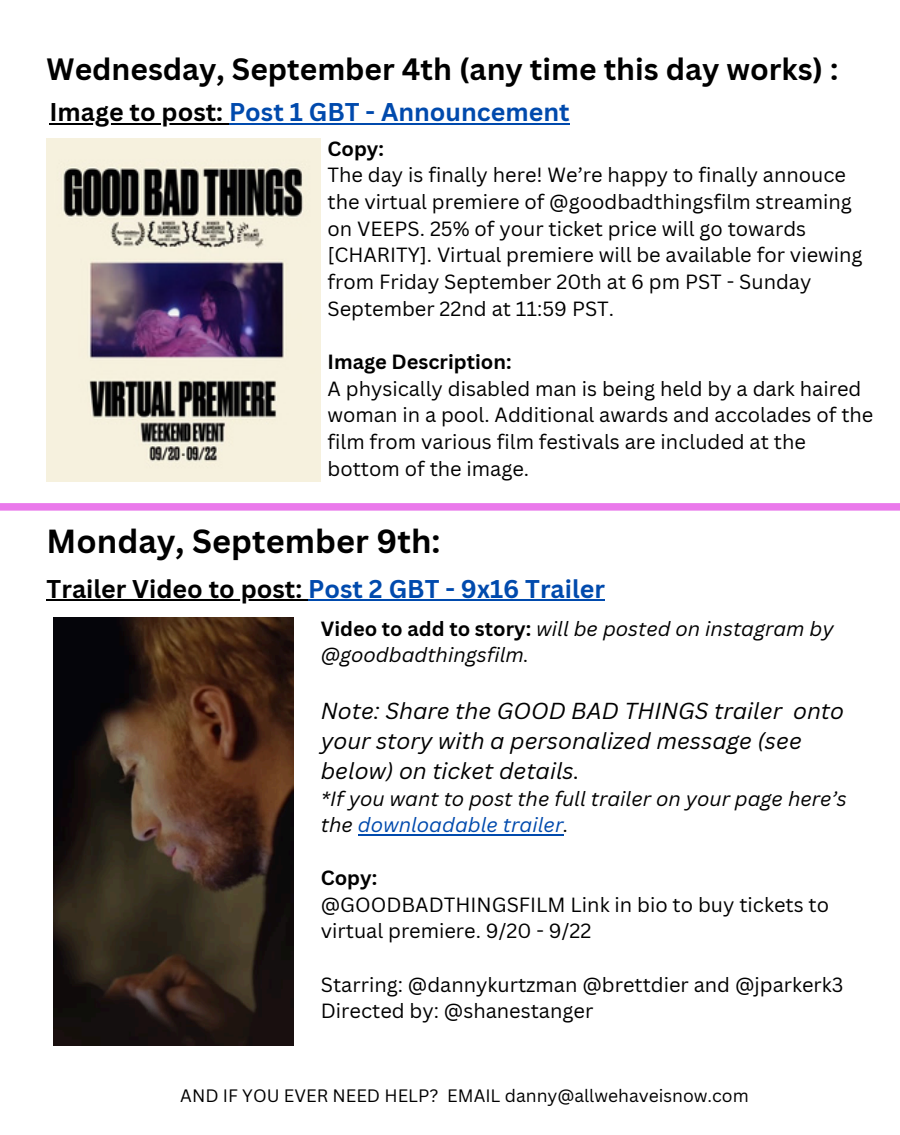
<style>
.page{position:relative;width:900px;height:1135px;background:#fff}
.page>*{position:absolute;margin:0;border:0;box-sizing:border-box;transform-origin:0 0}
.t1{font:700 32.5px "Canva Sans";color:#000}
.t2{font:700 30px "Canva Sans";color:#000}
.t3{font:700 25px "Canva Sans";color:#004aad}
.t4{font:italic 22.5px/30px "Canva Sans";color:#000}
.t5{font:20px/26.8px "Canva Sans";color:#000}
.t6{font:italic 20px/26.8px "Canva Sans";color:#000}
.t7{font:17.5px "Canva Sans";color:#000}
.s1{color:#000}
.s2{font-weight:700}
.s3{font-weight:700;font-style:normal}
.s4{color:#004aad}
</style>
<div class="page">
<img style="left:47px;top:138px;width:273px;height:343px">
<hr style="left:49px;top:123px;width:180px;height:2px;background:#000">
<hr style="left:229px;top:123px;width:341px;height:2px;background:#004aad">
<img style="left:53px;top:617px;width:240px;height:428px">
<hr style="left:358px;top:834px;width:205px;height:1px;background:#004aad">
<hr style="left:47px;top:599px;width:261px;height:2px;background:#000">
<hr style="left:308px;top:599px;width:297px;height:2px;background:#004aad">
<div style="left:0;top:503px;width:900px;height:7px;background:#ea79eb"></div>
<h2 class="t2" style="left:47px;top:48px;width:793px">Wednesday, September 4th (any time this day works) :</h2>
<p class="t3" style="left:49px;top:94px;width:522px"><span class="s1">Image to post:</span> Post 1 GBT - Announcement</p>
<h4 class="t5" style="left:328px;top:134px;width:537px"><span class="s2">Copy:<br></span>The day is finally here! We’re happy to finally annouce the virtual premiere of @goodbadthingsfilm streaming on VEEPS. 25% of your ticket price will go towards [CHARITY]. Virtual premiere will be available for viewing from Friday September 20th at 6 pm PST - Sunday September 22nd at 11:59 PST.</h4>
<h4 class="t5" style="left:328px;top:348px;width:547px"><span class="s2">Image Description:<br></span>A physically disabled man is being held by a dark haired woman in a pool. Additional awards and accolades of the film from various film festivals are included at the bottom of the image.</h4>
<h2 class="t1" style="left:47px;top:518px;width:395px">Monday, September 9th:</h2>
<h4 class="t3" style="left:47px;top:571px;width:560px"><span class="s1">Trailer Video to post:</span> Post 2 GBT - 9x16 Trailer</h4>
<h4 class="t6" style="left:321px;top:614px;width:514px"><span class="s3">Video to add to story:</span> will be posted on instagram by @goodbadthingsfilm.</h4>
<h3 class="t4" style="left:321px;top:695px;width:525px">Note: Share the GOOD BAD THINGS trailer onto your story with a personalized message (see below) on ticket details.</h3>
<h3 class="t6" style="left:321px;top:784px;width:527px">*If you want to post the full trailer on your page here’s the <span class="s4">downloadable trailer</span>.</h3>
<h4 class="t5" style="left:321px;top:863px;width:510px"><span class="s2">Copy:<br></span>@GOODBADTHINGSFILM Link in bio to buy tickets to virtual premiere. 9/20 - 9/22</h4>
<p class="t5" style="left:321px;top:970px;width:524px">Starring: @dannykurtzman @brettdier and @jparkerk3<br>Directed by: @shanestanger</p>
<h1 class="t7" style="left:180px;top:1082px;width:570px">AND IF YOU EVER NEED HELP? EMAIL danny@allwehaveisnow.com</h1>
</div>
